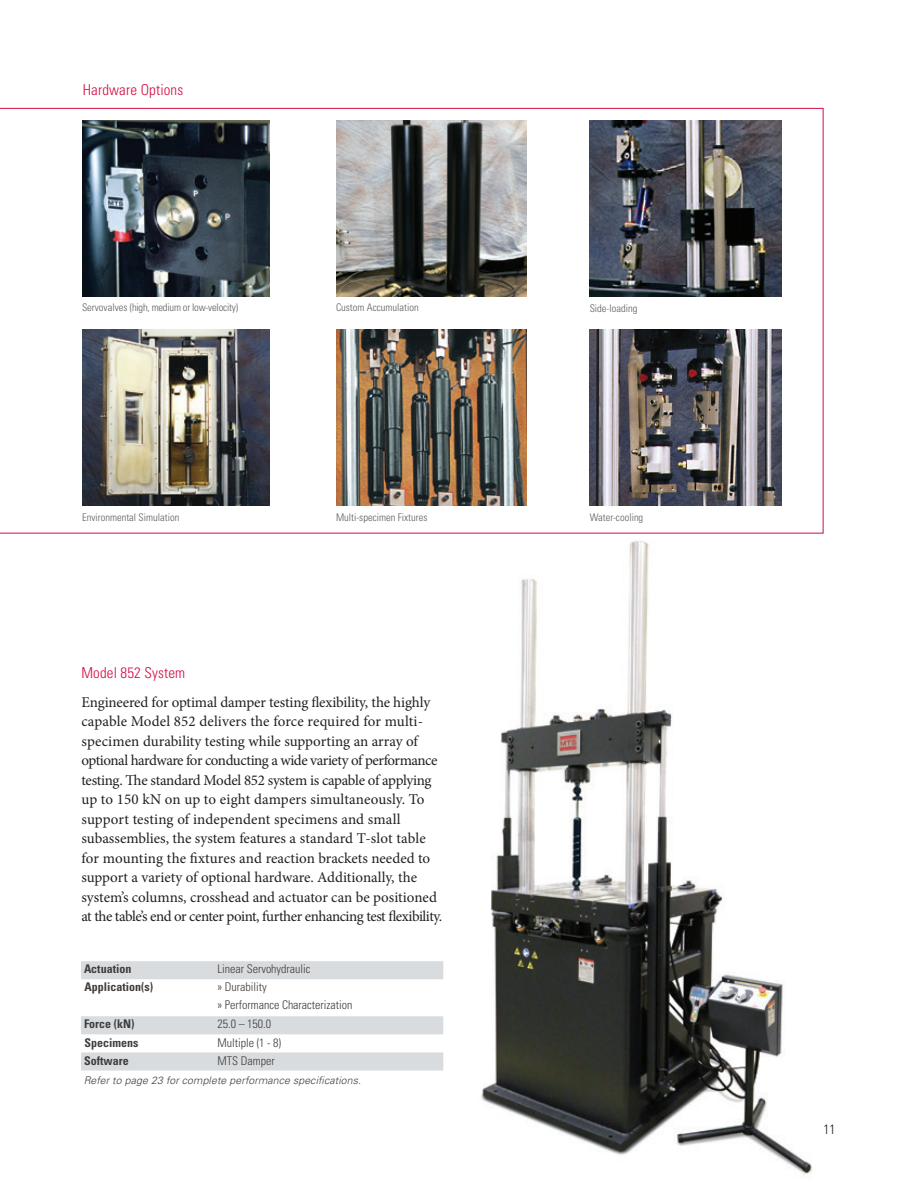
<style>
.page{position:relative;width:918px;height:1188px;background:#fff}
.page>*{position:absolute;margin:0;border:0;box-sizing:border-box;transform-origin:0 0}
.t1{font:15px/19.5px "Minion Pro";letter-spacing:-.005em;color:#231f20}
.t2{font:300 condensed 15px "Univers LT Std";letter-spacing:.01em;color:#d20d44}
.t3{font:300 condensed 13.5px "Univers LT Std";color:#231f20}
.t4{font:300 condensed 12px/18px "Univers LT Std";color:#3e3e3f}
.t5{font:700 condensed 12px "Univers LT Std";color:#3e3e3f}
.t6{font:300 condensed 10.5px "Univers LT Std";color:#5f5f62}
.t7{font:italic 300 10.5px "Univers LT Std";letter-spacing:.01em;color:#3e3e3f}
.t8{font:300 condensed 10.5px "Univers LT Std";letter-spacing:-.02em;color:#5f5f62}
</style>
<div class="page">
<img style="left:481px;top:540px;width:331px;height:635px">
<svg style="left:81px;top:961px;width:362px;height:110px"></svg>
<img style="left:82px;top:120px;width:188px;height:176px">
<img style="left:336px;top:120px;width:190px;height:176px">
<img style="left:336px;top:330px;width:190px;height:176px">
<img style="left:590px;top:120px;width:192px;height:176px">
<img style="left:590px;top:330px;width:192px;height:176px">
<img style="left:82px;top:330px;width:188px;height:176px">
<p class="t2" style="left:83px;top:81px;width:102px">Hardware Options</p>
<p class="t8" style="left:82px;top:301px;width:158px">Servovalves (high, medium or low-velocity)</p>
<p class="t6" style="left:336px;top:301px;width:84px">Custom Accumulation</p>
<p class="t6" style="left:590px;top:302px;width:49px">Side-loading</p>
<p class="t6" style="left:82px;top:511px;width:99px">Environmental Simulation</p>
<p class="t6" style="left:590px;top:511px;width:55px">Water-cooling</p>
<p class="t6" style="left:336px;top:511px;width:93px">Multi-specimen Fixtures</p>
<p class="t2" style="left:81px;top:664px;width:105px">Model 852 System</p>
<p class="t1" style="left:81px;top:692px;width:362px">Engineered for optimal damper testing flexibility, the highly capable Model 852 delivers the force required for multi&shy;specimen durability testing while supporting an array of optional hardware for conducting a wide variety of performance testing. The standard Model 852 system is capable of applying up to 150 kN on up to eight dampers simultaneously. To support testing of independent specimens and small subassemblies, the system features a standard T-slot table for mounting the fixtures and reaction brackets needed to support a variety of optional hardware. Additionally, the system’s columns, crosshead and actuator can be positioned at the table’s end or center point, further enhancing test flexibility.</p>
<p class="t5" style="left:84px;top:962px;width:49px">Actuation</p>
<p class="t4" style="left:217px;top:960px;width:95px">Linear Servohydraulic</p>
<p class="t5" style="left:85px;top:980px;width:70px">Application(s)</p>
<p class="t4" style="left:217px;top:978px;width:137px">» Durability<br>» Performance Characterization</p>
<p class="t5" style="left:84px;top:1017px;width:52px">Force (kN)</p>
<p class="t4" style="left:217px;top:1015px;width:55px">25.0 – 150.0</p>
<p class="t5" style="left:85px;top:1035px;width:56px">Specimens</p>
<p class="t4" style="left:217px;top:1033px;width:65px">Multiple (1 - 8)</p>
<p class="t5" style="left:84px;top:1053px;width:46px">Software</p>
<p class="t4" style="left:217px;top:1051px;width:59px">MTS Damper</p>
<p class="t7" style="left:84px;top:1074px;width:279px">Refer to page 23 for complete performance specifications.</p>
<p class="t3" style="left:824px;top:1121px;width:13px">11</p>
</div>
